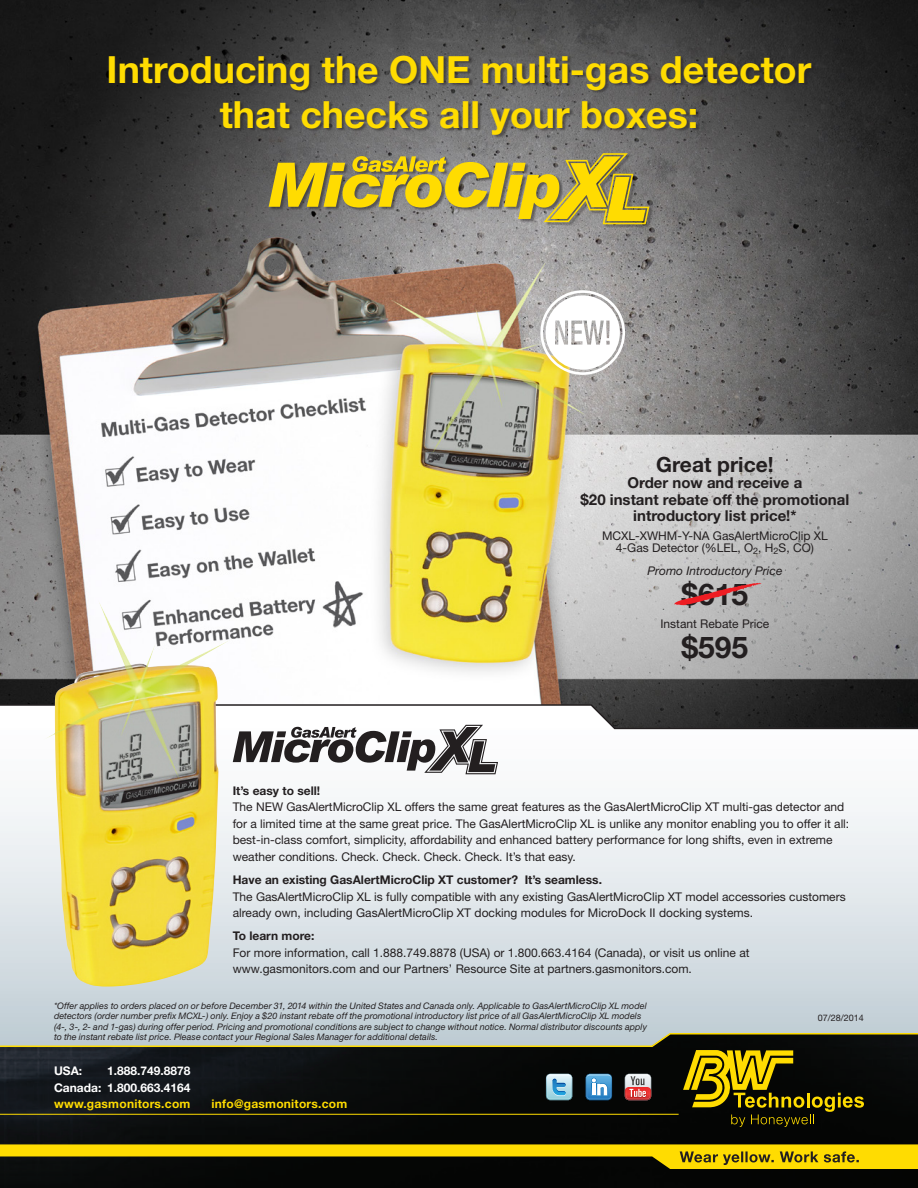
<style>
.page{position:relative;width:918px;height:1188px;background:#fff}
.page>*{position:absolute;margin:0;border:0;box-sizing:border-box;transform-origin:0 0}
.t1{font:700 37.5px/45px "Helvetica Neue";color:#ffdc01;text-align:center}
.t2{font:700 30px "Helvetica Neue";color:#231f20}
.t3{font:700 21px "Helvetica Neue";color:#231f20}
.t4{font:700 15px/16.5px "Helvetica Neue";color:#231f20;text-align:center}
.t5{font:12px/16.5px "Helvetica Neue";color:#231f20}
.t6{font:700 12px "Helvetica Neue";color:#231f20}
.t7{font:700 12px "Helvetica Neue";color:#fff}
.t8{font:700 12px "Helvetica Neue";letter-spacing:.02em;color:#ffdc01}
.t9{font:italic 12px "Helvetica Neue";color:#231f20}
.Rear_Bullet_points{font:italic 9px/10.5px "Helvetica Neue";letter-spacing:.005em;color:#231f20}
.t10{font:9px "Helvetica Neue";color:#231f20}
</style>
<div class="page">
<svg style="left:0;top:774px;width:918px;height:258px"></svg>
<div style="left:0;top:1127px;width:918px;height:61px;background:#050605"></div>
<svg style="left:0;top:1144px;width:918px;height:25px;background:#998504"></svg>
<img style="left:0;top:0;width:918px;height:704px">
<div style="left:111px;top:56px;width:705px;height:172px;background:#231f20;opacity:.5"></div>
<svg style="left:269px;top:153px;width:380px;height:71px;background:#b2a248"></svg>
<svg style="left:540px;top:290px;width:85px;height:85px"></svg>
<svg style="left:0;top:1032px;width:918px;height:95px;background:#323326"></svg>
<svg style="left:0;top:704px;width:918px;height:70px"></svg>
<img style="left:44px;top:599px;width:189px;height:388px">
<svg style="left:674px;top:583px;width:87px;height:22px;background:#c69b9d"></svg>
<p class="t1" style="left:107px;top:47px;width:706px">Introducing the ONE multi-gas detector that checks all your boxes:</p>
<p class="t3" style="left:656px;top:451px;width:119px">Great price!</p>
<p class="t4" style="left:581px;top:474px;width:270px">Order now and receive a<br>$20 instant rebate off the promotional introductory list price!*</p>
<p class="t5" style="left:602px;top:530px;width:227px;line-height:12px;text-align:center">MCXL-XWHM-Y-NA GasAlertMicroClip XL<br>4-Gas Detector (%LEL, O<sub>2</sub>, H<sub>2</sub>S, CO)</p>
<p class="t9" style="left:647px;top:564px;width:137px">Promo Introductory Price</p>
<p class="t2" style="left:682px;top:576px;width:68px">$615</p>
<p class="t5" style="left:661px;top:616px;width:110px">Instant Rebate Price</p>
<p class="t2" style="left:682px;top:629px;width:68px">$595</p>
<p class="t6" style="left:233px;top:783px;width:89px">It’s easy to sell!</p>
<p class="t5" style="left:233px;top:799px;width:618px">The NEW GasAlertMicroClip XL offers the same great features as the GasAlertMicroClip XT multi-gas detector and for a limited time at the same great price. The GasAlertMicroClip XL is unlike any monitor enabling you to offer it all: best‑in‑class comfort, simplicity, affordability and enhanced battery performance for long shifts, even in extreme weather conditions. Check. Check. Check. Check. It’s that easy.</p>
<p class="t6" style="left:233px;top:872px;width:371px">Have an existing GasAlertMicroClip XT customer? It’s seamless.</p>
<p class="t5" style="left:233px;top:888px;width:614px">The GasAlertMicroClip XL is fully compatible with any existing GasAlertMicroClip XT model accessories customers already own, including GasAlertMicroClip XT docking modules for MicroDock II docking systems.</p>
<p class="t6" style="left:233px;top:929px;width:83px">To learn more:</p>
<p class="t5" style="left:233px;top:944px;width:518px">For more information, call 1.888.749.8878 (USA) or 1.800.663.4164 (Canada), or visit us online at www.gasmonitors.com and our Partners’ Resource Site at partners.gasmonitors.com.</p>
<p class="Rear_Bullet_points" style="left:54px;top:1000px;width:595px">*Offer applies to orders placed on or before December 31, 2014 within the United States and Canada only. Applicable to GasAlertMicroClip XL model detectors (order number prefix MCXL-) only. Enjoy a $20 instant rebate off the promotional introductory list price of all GasAlertMicroClip XL models (4-, 3-, 2- and 1-gas) during offer period. Pricing and promotional conditions are subject to change without notice. Normal distributor discounts apply to the instant rebate list price. Please contact your Regional Sales Manager for additional details.</p>
<p class="t10" style="left:818px;top:1012px;width:48px">07/28/2014</p>
<p class="t7" style="left:54px;top:1063px;width:30px">USA:</p>
<p class="t7" style="left:107px;top:1063px;width:85px">1.888.749.8878</p>
<p class="t7" style="left:54px;top:1080px;width:138px">Canada: 1.800.663.4164</p>
<p class="t8" style="left:54px;top:1096px;width:138px">www.gasmonitors.com</p>
<p class="t8" style="left:212px;top:1096px;width:137px">info@gasmonitors.com</p>
</div>
